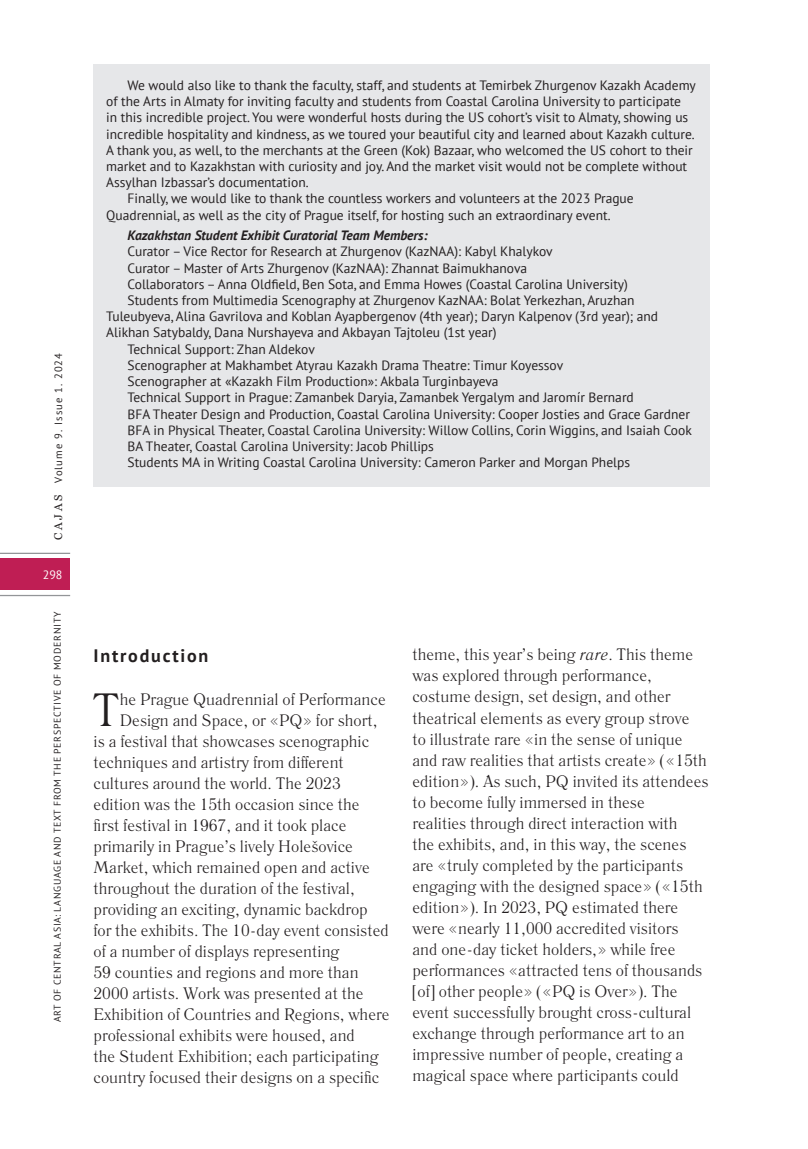
<style>
.page{position:relative;width:808px;height:1149px;background:#fff}
.page>*{position:absolute;margin:0;border:0;box-sizing:border-box;transform-origin:0 0}
.статья_основной_текс{font:46.5px "Literaturnaya";color:#231f20}
.заголовок_статьи_бод{font:700 18px "PT Sans";letter-spacing:.1em;color:#231f20}
.статья_основной_текс-2{font:16.5px/21px "Literaturnaya";color:#231f20}
.аннотация_текст{font:13.5px/16.2px "PT Sans";color:#231f20}
.аннотация_текст-2{font:italic 700 13.5px "PT Sans";color:#231f20}
.t1{font:12px "PT Sans";color:#fff}
.t2{font:10.5px "PT Sans";letter-spacing:.1em;color:#231f20}
.t3{font:9.75px "PT Sans";letter-spacing:.08em;color:#231f20}
.s1{font-family:"Georgia";font-size:11.25px}
.s2{font-style:italic}
</style>
<div class="page">
<div style="left:0;top:558px;width:70px;height:32px;background:#bf1e54"></div>
<hr style="left:0;top:594px;width:70px;height:2px;background:#939598">
<hr style="left:0;top:552px;width:70px;height:2px;background:#939598">
<div style="left:94px;top:64px;width:616px;height:422px;background:#e6e7e9"></div>
<p class="t2" style="left:52px;top:540px;width:189px;rotate:-90deg"><span class="s1">C A J A S</span> Volume 9. Issue 1. 2024</p>
<p class="t1" style="left:43px;top:566px;width:21px">298</p>
<p class="t3" style="left:51px;top:1021px;width:411px;rotate:-90deg">ART OF CENTRAL ASIA: LANGUAGE AND TEXT FROM THE PERSPECTIVE OF MODERNITY</p>
<p class="аннотация_текст" style="left:106px;top:77px;width:591px;text-indent:21px">We would also like to thank the faculty, staff, and students at Temirbek Zhurgenov Kazakh Academy of the Arts in Almaty for inviting faculty and students from Coastal Carolina University to participate<br>in this incredible project. You were wonderful hosts during the US cohort’s visit to Almaty, showing us incredible hospitality and kindness, as we toured your beautiful city and learned about Kazakh culture.<br>A thank you, as well, to the merchants at the Green (Kok) Bazaar, who welcomed the US cohort to their market and to Kazakhstan with curiosity and joy. And the market visit would not be complete without Assylhan Izbassar’s documentation.</p>
<p class="аннотация_текст" style="left:106px;top:190px;width:529px;text-indent:21px">Finally, we would like to thank the countless workers and volunteers at the 2023 Prague<br>Quadrennial, as well as the city of Prague itself, for hosting such an extraordinary event.</p>
<p class="аннотация_текст-2" style="left:128px;top:226px;width:302px">Kazakhstan Student Exhibit Curatorial Team Members:</p>
<p class="аннотация_текст" style="left:128px;top:243px;width:427px">Curator – Vice Rector for Research at Zhurgenov (KazNAA): Kabyl Khalykov</p>
<p class="аннотация_текст" style="left:128px;top:259px;width:401px">Curator – Master of Arts Zhurgenov (KazNAA): Zhannat Baimukhanova</p>
<p class="аннотация_текст" style="left:128px;top:275px;width:502px">Collaborators – Anna Oldfield, Ben Sota, and Emma Howes (Coastal Carolina University)</p>
<p class="аннотация_текст" style="left:106px;top:292px;width:553px;text-indent:21px">Students from Multimedia Scenography at Zhurgenov KazNAA: Bolat Yerkezhan, Aruzhan<br>Tuleubyeva, Alina Gavrilova and Koblan Ayapbergenov (4th year); Daryn Kalpenov (3rd year); and<br>Alikhan Satybaldy, Dana Nurshayeva and Akbayan Tajtoleu (1st year)</p>
<p class="аннотация_текст" style="left:128px;top:340px;width:189px">Technical Support: Zhan Aldekov</p>
<p class="аннотация_текст" style="left:128px;top:356px;width:437px">Scenographer at Makhambet Atyrau Kazakh Drama Theatre: Timur Koyessov</p>
<p class="аннотация_текст" style="left:128px;top:373px;width:373px">Scenographer at «Kazakh Film Production»: Akbala Turginbayeva</p>
<p class="аннотация_текст" style="left:128px;top:389px;width:508px">Technical Support in Prague: Zamanbek Daryia, Zamanbek Yergalym and Jaromír Bernard</p>
<p class="аннотация_текст" style="left:128px;top:405px;width:564px">BFA Theater Design and Production, Coastal Carolina University: Cooper Josties and Grace Gardner</p>
<p class="аннотация_текст" style="left:128px;top:421px;width:566px">BFA in Physical Theater, Coastal Carolina University: Willow Collins, Corin Wiggins, and Isaiah Cook</p>
<p class="аннотация_текст" style="left:128px;top:437px;width:308px">BA Theater, Coastal Carolina University: Jacob Phillips</p>
<p class="аннотация_текст" style="left:128px;top:454px;width:504px">Students MA in Writing Coastal Carolina University: Cameron Parker and Morgan Phelps</p>
<p class="заголовок_статьи_бод" style="left:94px;top:644px;width:116px">Introduction</p>
<p class="статья_основной_текс" style="left:93px;top:682px;width:29px">T</p>
<p class="статья_основной_текс-2" style="left:120px;top:688px;width:268px">he Prague Quadrennial of Performance</p>
<p class="статья_основной_текс-2" style="left:120px;top:709px;width:259px">Design and Space, or «PQ» for short,</p>
<p class="статья_основной_текс-2" style="left:94px;top:730px;width:277px">is a festival that showcases scenographic</p>
<p class="статья_основной_текс-2" style="left:94px;top:751px;width:252px">techniques and artistry from different</p>
<p class="статья_основной_текс-2" style="left:94px;top:772px;width:249px">cultures around the world. The 2023</p>
<p class="статья_основной_текс-2" style="left:94px;top:793px;width:267px">edition was the 15th occasion since the</p>
<p class="статья_основной_текс-2" style="left:94px;top:814px;width:254px">first festival in 1967, and it took place</p>
<p class="статья_основной_текс-2" style="left:94px;top:835px;width:261px">primarily in Prague’s lively Holešovice</p>
<p class="статья_основной_текс-2" style="left:94px;top:856px;width:278px">Market, which remained open and active</p>
<p class="статья_основной_текс-2" style="left:94px;top:877px;width:263px">throughout the duration of the festival,</p>
<p class="статья_основной_текс-2" style="left:94px;top:898px;width:276px">providing an exciting, dynamic backdrop</p>
<p class="статья_основной_текс-2" style="left:94px;top:919px;width:297px">for the exhibits. The 10-day event consisted</p>
<p class="статья_основной_текс-2" style="left:94px;top:940px;width:247px">of a number of displays representing</p>
<p class="статья_основной_текс-2" style="left:94px;top:961px;width:267px">59 counties and regions and more than</p>
<p class="статья_основной_текс-2" style="left:94px;top:982px;width:272px">2000 artists. Work was presented at the</p>
<p class="статья_основной_текс-2" style="left:94px;top:1003px;width:297px">Exhibition of Countries and Regions, where</p>
<p class="статья_основной_текс-2" style="left:94px;top:1024px;width:263px">professional exhibits were housed, and</p>
<p class="статья_основной_текс-2" style="left:94px;top:1045px;width:287px">the Student Exhibition; each participating</p>
<p class="статья_основной_текс-2" style="left:94px;top:1066px;width:287px">country focused their designs on a specific</p>
<p class="статья_основной_текс-2" style="left:412px;top:644px;width:298px">theme, this year’s being <span class="s2">rare</span>. This theme was explored through performance, costume design, set design, and other theatrical elements as every group strove<br>to illustrate rare «in the sense of unique and raw realities that artists create» («15th edition»). As such, PQ invited its attendees to become fully immersed in these<br>realities through direct interaction with<br>the exhibits, and, in this way, the scenes are «truly completed by the participants engaging with the designed space» («15th edition»). In 2023, PQ estimated there were «nearly 11,000 accredited visitors<br>and one-day ticket holders,» while free performances «attracted tens of thousands [of] other people» («PQ is Over»). The event successfully brought cross-cultural exchange through performance art to an impressive number of people, creating a magical space where participants could</p>
</div>
